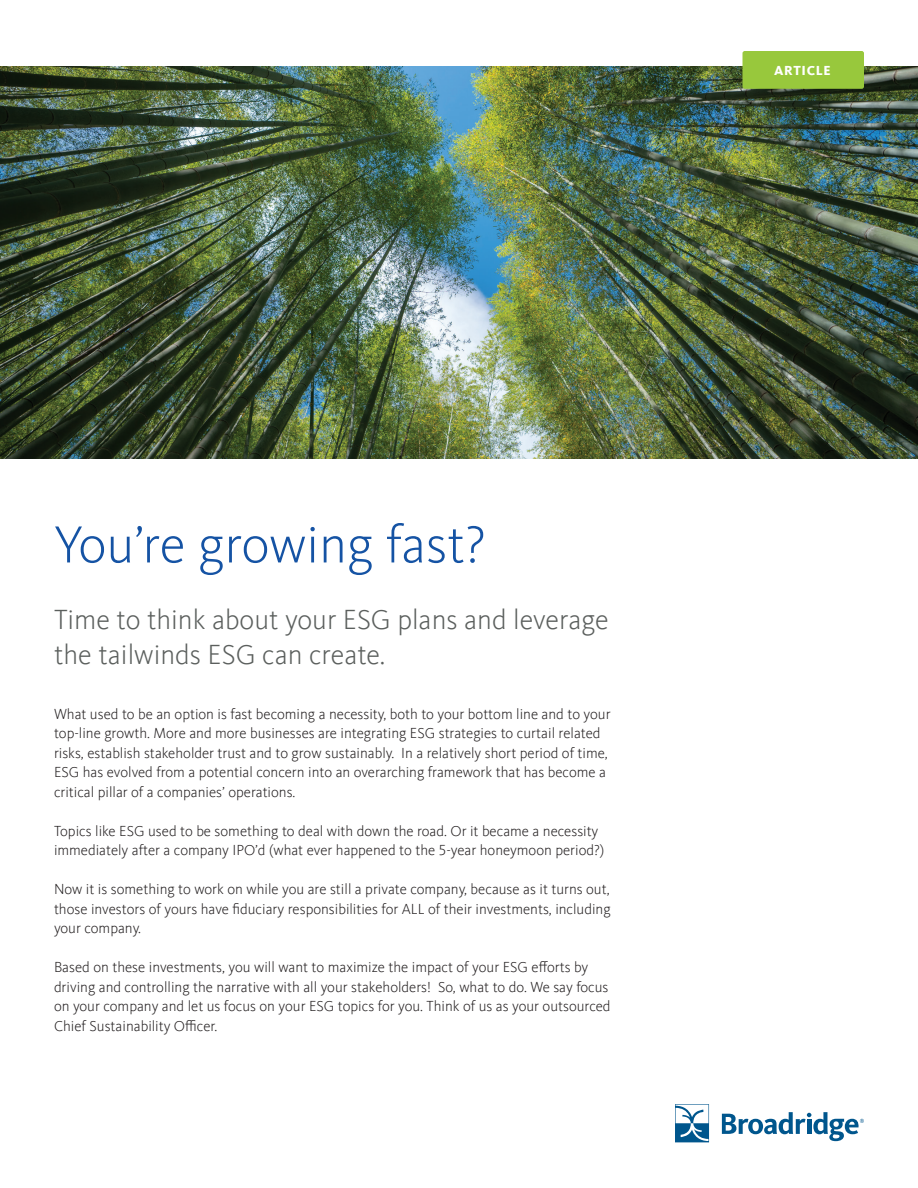
<style>
.page{position:relative;width:918px;height:1188px;background:#fff}
.page>*{position:absolute;margin:0;border:0;box-sizing:border-box;transform-origin:0 0}
.t1{font:300 54px "Kievit Offc";color:#1553a4}
.t2{font:300 28.5px/34.5px "Kievit Offc";color:#5b5f5d}
.t3{font:300 15px/19.5px "Kievit Offc";color:#231f20}
.t4{font:800 13.5px "Kievit Offc";letter-spacing:.045em;color:#fff}
</style>
<div class="page">
<svg style="left:722px;top:1112px;width:142px;height:29px"></svg>
<svg style="left:675px;top:1104px;width:34px;height:38px"></svg>
<img style="left:0;top:67px;width:918px;height:392px">
<div style="left:742px;top:51px;width:122px;height:38px;background:#98c83c;border-radius:2px"></div>
<p class="t4" style="left:774px;top:63px;width:58px">ARTICLE</p>
<h1 class="t1" style="left:54px;top:515px;width:434px">You’re growing fast?</h1>
<h2 class="t2" style="left:54px;top:603px;width:556px">Time to think about your ESG plans and leverage the tailwinds ESG can create.</h2>
<p class="t3" style="left:54px;top:704px;width:558px">What used to be an option is fast becoming a necessity, both to your bottom line and to your top-line growth. More and more businesses are integrating ESG strategies to curtail related risks, establish stakeholder trust and to grow sustainably. In a relatively short period of time, ESG has evolved from a potential concern into an overarching framework that has become a critical pillar of a companies’ operations.</p>
<p class="t3" style="left:54px;top:821px;width:552px">Topics like ESG used to be something to deal with down the road. Or it became a necessity immediately after a company IPO’d (what ever happened to the 5-year honeymoon period?)</p>
<p class="t3" style="left:54px;top:880px;width:558px;text-align:justify">Now it is something to work on while you are still a private company, because as it turns out, those investors of yours have fiduciary responsibilities for ALL of their investments, including your company.</p>
<p class="t3" style="left:54px;top:958px;width:558px">Based on these investments, you will want to maximize the impact of your ESG efforts by driving and controlling the narrative with all your stakeholders! So, what to do. We say focus on your company and let us focus on your ESG topics for you. Think of us as your outsourced Chief Sustainability Officer.</p>
</div>
